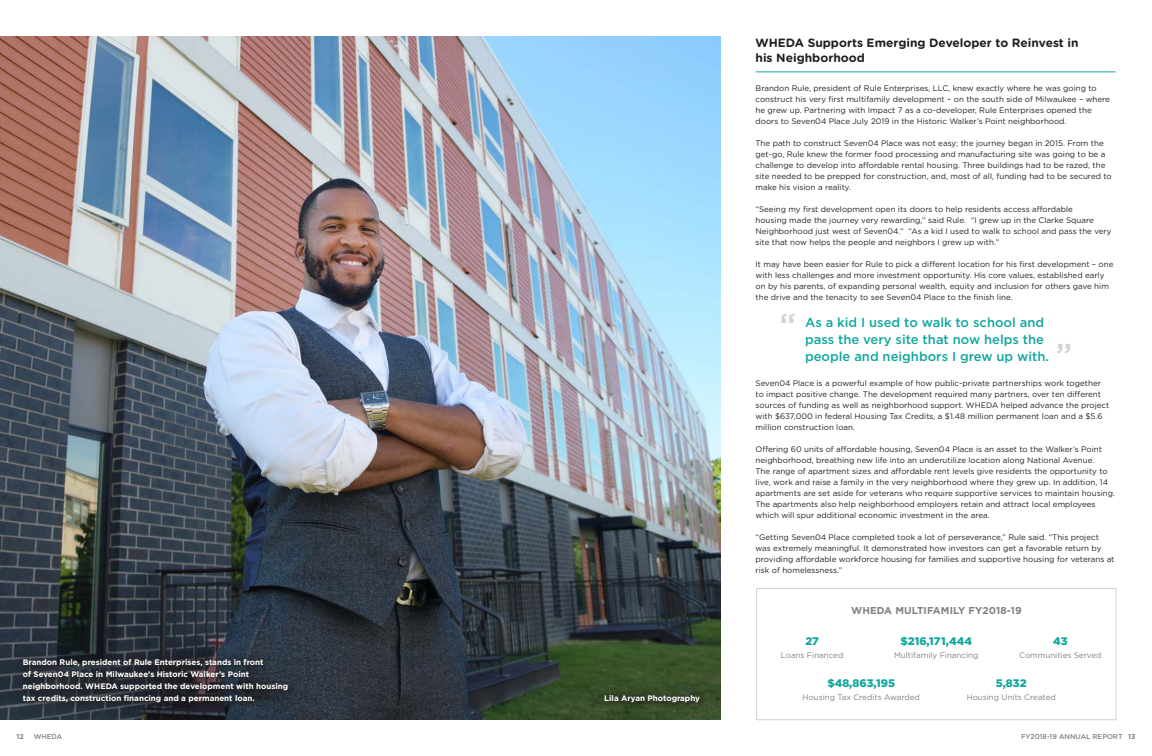
<style>
.page{position:relative;width:1152px;height:756px;background:#fff}
.page>*{position:absolute;margin:0;border:0;box-sizing:border-box;transform-origin:0 0}
.t1{font:500 33px "Gotham";color:#d1d2d4}
.t2{font:500 13px "Gotham";color:#12a79d}
.t3{font:700 12px "Gotham Rounded";color:#231f20}
.t4{font:900 11px "Gotham";color:#12a79d}
.t5{font:700 10px "Gotham";letter-spacing:.01em;color:#7f8283}
.t6{font:8px/11px "Gotham Rounded";color:#231f20}
.t7{font:700 8px/12px "Gotham";color:#fff}
.t8{font:8px "Gotham";color:#7f8283}
.t9{font:500 7px "Gotham Rounded";color:#7f8283}
.t10{font:700 7px "Gotham Rounded";color:#7f8283}
.s1{font-weight:700}
</style>
<div class="page">
<img style="left:0;top:36px;width:721px;height:684px">
<hr style="left:756px;top:72px;width:360px;height:1px;background:#12a79d">
<div style="left:756px;top:588px;width:360px;height:132px;border:1px solid #d1d2d4"></div>
<svg style="left:15px;top:651px;width:281px;height:59px;background:#272c33"></svg>
<svg style="left:597px;top:686px;width:110px;height:24px;background:#344527"></svg>
<p class="t3" style="left:756px;top:34px;width:325px">WHEDA Supports Emerging Developer to Reinvest in</p>
<p class="t3" style="left:756px;top:49px;width:111px">his Neighborhood</p>
<p class="t6" style="left:756px;top:82px;width:356px">Brandon Rule, president of Rule Enterprises, LLC, knew exactly where he was going to construct his very first multifamily development – on the south side of Milwaukee – where he grew up. Partnering with Impact 7 as a co-developer, Rule Enterprises opened the doors to Seven04 Place July 2019 in the Historic Walker’s Point neighborhood.</p>
<p class="t6" style="left:756px;top:137px;width:358px">The path to construct Seven04 Place was not easy; the journey began in 2015. From the get-go, Rule knew the former food processing and manufacturing site was going to be a challenge to develop into affordable rental housing. Three buildings had to be razed, the site needed to be prepped for construction, and, most of all, funding had to be secured to make his vision a reality.</p>
<p class="t6" style="left:756px;top:203px;width:358px">“Seeing my first development open its doors to help residents access affordable<br>housing made the journey very rewarding,” said Rule. “I grew up in the Clarke Square Neighborhood just west of Seven04.” “As a kid I used to walk to school and pass the very site that now helps the people and neighbors I grew up with.”</p>
<p class="t6" style="left:756px;top:258px;width:359px">It may have been easier for Rule to pick a different location for his first development – one with less challenges and more investment opportunity. His core values, established early on by his parents, of expanding personal wealth, equity and inclusion for others gave him the drive and the tenacity to see Seven04 Place to the finish line.</p>
<p class="t2" style="left:805px;top:314px;width:241px">As a kid I used to walk to school and</p>
<p class="t2" style="left:805px;top:331px;width:241px">pass the very site that now helps the</p>
<p class="t2" style="left:805px;top:348px;width:245px">people and neighbors I grew up with.</p>
<p class="t6" style="left:756px;top:377px;width:355px">Seven04 Place is a powerful example of how public-private partnerships work together to impact positive change. The development required many partners, over ten different sources of funding as well as neighborhood support. WHEDA helped advance the project with $637,000 in federal Housing Tax Credits, a $1.48 million permanent loan and a $5.6 million construction loan.</p>
<p class="t6" style="left:756px;top:443px;width:361px">Offering 60 units of affordable housing, Seven04 Place is an asset to the Walker’s Point neighborhood, breathing new life into an underutilize location along National Avenue.<br>The range of apartment sizes and affordable rent levels give residents the opportunity to live, work and raise a family in the very neighborhood where they grew up. In addition, 14 apartments are set aside for veterans who require supportive services to maintain housing.<br>The apartments also help neighborhood employers retain and attract local employees which will spur additional economic investment in the area.</p>
<p class="t6" style="left:756px;top:531px;width:360px">“Getting Seven04 Place completed took a lot of perseverance,” Rule said. “This project was extremely meaningful. It demonstrated how investors can get a favorable return by providing affordable workforce housing for families and supportive housing for veterans at risk of homelessness.”</p>
<p class="t1" style="left:780px;top:304px;width:18px">“</p>
<p class="t1" style="left:1056px;top:334px;width:18px">”</p>
<p class="t7" style="left:23px;top:656px;width:267px">Brandon Rule, president of Rule Enterprises, stands in front<br>of Seven04 Place in Milwaukee’s Historic Walker’s Point neighborhood. WHEDA supported the development with housing tax credits, construction financing and a permanent loan.</p>
<p class="t7" style="left:604px;top:692px;width:97px">Lila Aryan Photography</p>
<p class="t5" style="left:851px;top:603px;width:172px">WHEDA MULTIFAMILY FY2018-19</p>
<p class="t4" style="left:805px;top:634px;width:15px">27</p>
<p class="t8" style="left:781px;top:650px;width:64px">Loans Financed</p>
<p class="t4" style="left:901px;top:634px;width:73px">$216,171,444</p>
<p class="t8" style="left:894px;top:650px;width:86px">Multifamily Financing</p>
<p class="t4" style="left:1053px;top:634px;width:16px">43</p>
<p class="t8" style="left:1019px;top:650px;width:84px">Communities Served</p>
<p class="t4" style="left:827px;top:676px;width:69px">$48,863,195</p>
<p class="t8" style="left:803px;top:692px;width:119px">Housing Tax Credits Awarded</p>
<p class="t4" style="left:996px;top:676px;width:32px">5,832</p>
<p class="t8" style="left:967px;top:692px;width:91px">Housing Units Created</p>
<p class="t10" style="left:17px;top:731px;width:9px">12</p>
<p class="t9" style="left:34px;top:732px;width:30px">WHEDA</p>
<p class="t9" style="left:1021px;top:732px;width:116px">FY2018-19 ANNUAL REPORT <span class="s1">13</span></p>
</div>
